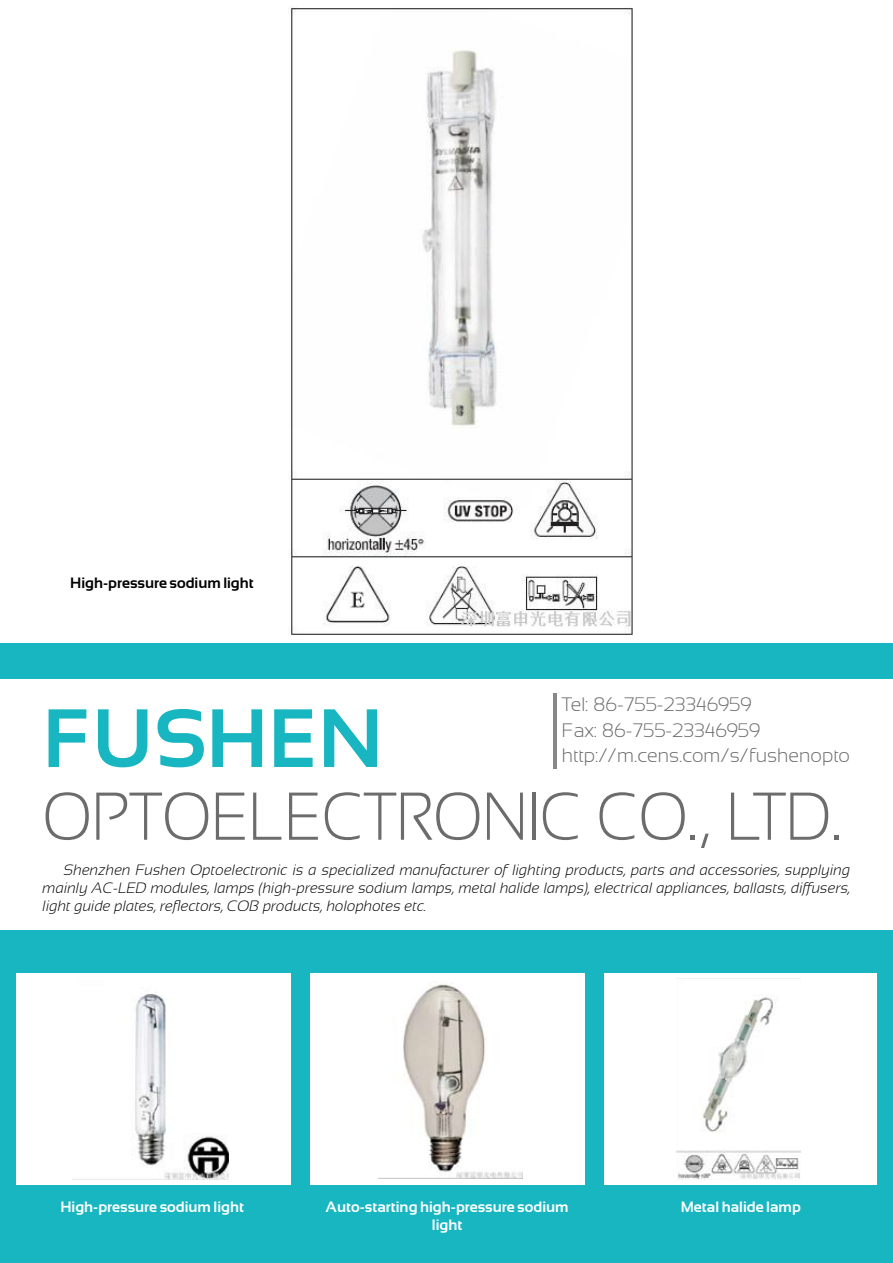
<style>
.page{position:relative;width:893px;height:1263px;background:#fff}
.page>*{position:absolute;margin:0;border:0;box-sizing:border-box;transform-origin:0 0}
.t1{font:700 82.5px "Sansation";color:#17b6c0}
.t2{font:300 67.5px "Sansation";color:#6d6c6c;scale:.92 1}
.t3{font:300 19.5px/25.5px "Sansation";color:#6d6c6c}
.t4{font:italic 300 15px/18px "Sansation";color:#000;text-align:justify}
.t5{font:700 15px/17.2px "Sansation";color:#fff;text-align:center}
.t6{font:700 15px "Sansation";color:#000}
</style>
<div class="page">
<img style="left:290px;top:7px;width:343px;height:628px">
<div style="left:0;top:643px;width:893px;height:620px;background:#17b6c0"></div>
<div style="left:0;top:679px;width:893px;height:251px;background:#fff"></div>
<div style="left:17px;top:973px;width:274px;height:212px;background:#fff"></div>
<div style="left:310px;top:973px;width:274px;height:212px;background:#fff"></div>
<div style="left:604px;top:973px;width:272px;height:212px;background:#fff"></div>
<hr style="left:553px;top:693px;width:3px;height:76px;background:#86888a">
<img style="left:132px;top:992px;width:97px;height:187px">
<img style="left:378px;top:984px;width:145px;height:194px">
<img style="left:676px;top:978px;width:124px;height:201px">
<p class="t6" style="left:70px;top:575px;width:185px">High-pressure sodium light</p>
<h3 class="t3" style="left:562px;top:692px;width:289px">Tel: 86-755-23346959<br>Fax: 86-755-23346959 http://m.cens.com/s/fushenopto</h3>
<h1 class="t1" style="left:43px;top:692px;width:342px">Fushen</h1>
<h2 class="t2" style="left:43px;top:779px;width:870px">Optoelectronic Co., Ltd.</h2>
<p class="t4" style="left:43px;top:861px;width:809px;text-indent:21px">Shenzhen Fushen Optoelectronic is a specialized manufacturer of lighting products, parts and accessories, supplying mainly AC-LED modules, lamps (high-pressure sodium lamps, metal halide lamps), electrical appliances, ballasts, diffusers, light guide plates, reflectors, COB products, holophotes etc.</p>
<p class="t5" style="left:60px;top:1198px;width:185px">High-pressure sodium light</p>
<p class="t5" style="left:326px;top:1198px;width:244px">Auto-starting high-pressure sodium light</p>
<p class="t5" style="left:681px;top:1198px;width:122px">Metal halide lamp</p>
</div>
